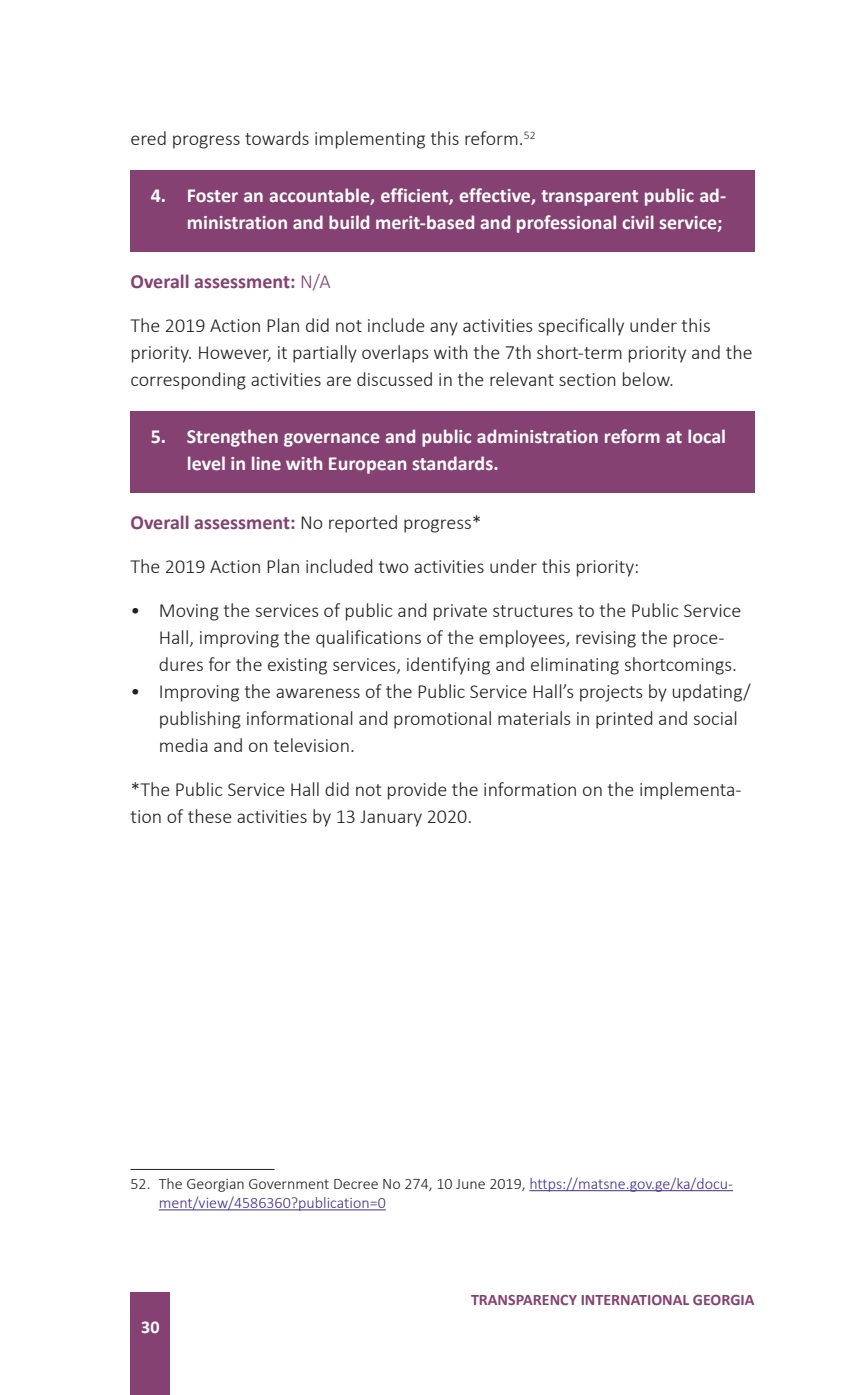
<style>
.page{position:relative;width:868px;height:1395px;background:#fff}
.page>*{position:absolute;margin:0;border:0;box-sizing:border-box;transform-origin:0 0}
.t1{font:300 20px/27px "Calibri";color:#231f20}
.t2{font:700 20px/27px "Calibri";color:#fff;text-align:right}
.t3{font:700 20px "Calibri";color:#854171}
.t4{font:700 18px "Calibri";color:#fff}
.t5{font:300 16px/19.2px "Calibri";color:#402f92}
.t6{font:700 16px "Calibri";color:#854171}
.s1{font-weight:300}
.s2{font-weight:700;color:#854171}
.s3{color:#231f20}
</style>
<div class="page">
<div style="left:130px;top:1293px;width:40px;height:102px;background:#854171"></div>
<div style="left:130px;top:170px;width:624px;height:82px;background:#854171"></div>
<div style="left:130px;top:411px;width:624px;height:82px;background:#854171"></div>
<hr style="left:130px;top:1169px;width:144px;height:1px;background:#231f20">
<hr style="left:529px;top:1190px;width:204px;height:1px;background:#402f92">
<hr style="left:159px;top:1209px;width:227px;height:1px;background:#402f92">
<hr style="left:867px;top:0;width:1px;height:1395px;background:#d47e7a">
<p class="t1" style="left:130px;top:125px;width:406px">ered progress towards implementing this reform.<sup>52</sup></p>
<p class="t2" style="left:151px;top:182px;width:576px">4. Foster an accountable, efficient, effective, transparent public ad&shy;ministration and build merit-based and professional civil service;</p>
<p class="t3" style="left:130px;top:267px;width:202px">Overall assessment: <span class="s1">N/A</span></p>
<p class="t1" style="left:130px;top:312px;width:623px">The 2019 Action Plan did not include any activities specifically under this priority. However, it partially overlaps with the 7th short-term priority and the corresponding activities are discussed in the relevant section below.</p>
<p class="t2" style="left:187px;top:423px;width:540px;text-align:left;text-indent:-36px">5. Strengthen governance and public administration reform at local level in line with European standards.</p>
<p class="t1" style="left:130px;top:508px;width:353px"><span class="s2">Overall assessment:</span> No reported progress*</p>
<p class="t1" style="left:130px;top:552px;width:510px">The 2019 Action Plan included two activities under this priority:</p>
<p class="t1" style="left:159px;top:596px;width:584px;text-indent:-28px">• Moving the services of public and private structures to the Public Service<br>Hall, improving the qualifications of the employees, revising the proce&shy;dures for the existing services, identifying and eliminating shortcomings.</p>
<p class="t1" style="left:159px;top:677px;width:593px;text-indent:-28px">• Improving the awareness of the Public Service Hall’s projects by updating/ publishing informational and promotional materials in printed and social media and on television.</p>
<p class="t1" style="left:130px;top:775px;width:612px">*The Public Service Hall did not provide the information on the implementa&shy;tion of these activities by 13 January 2020.</p>
<p class="t5" style="left:159px;top:1173px;width:575px;text-indent:-28px"><span class="s3">52. The Georgian Government Decree No 274, 10 June 2019,</span> https://matsne.gov.ge/ka/docu&shy;ment/view/4586360?publication=0</p>
<p class="t4" style="left:141px;top:1313px;width:20px">30</p>
<p class="t6" style="left:471px;top:1288px;width:285px">TRANSPARENCY INTERNATIONAL GEORGIA</p>
</div>
